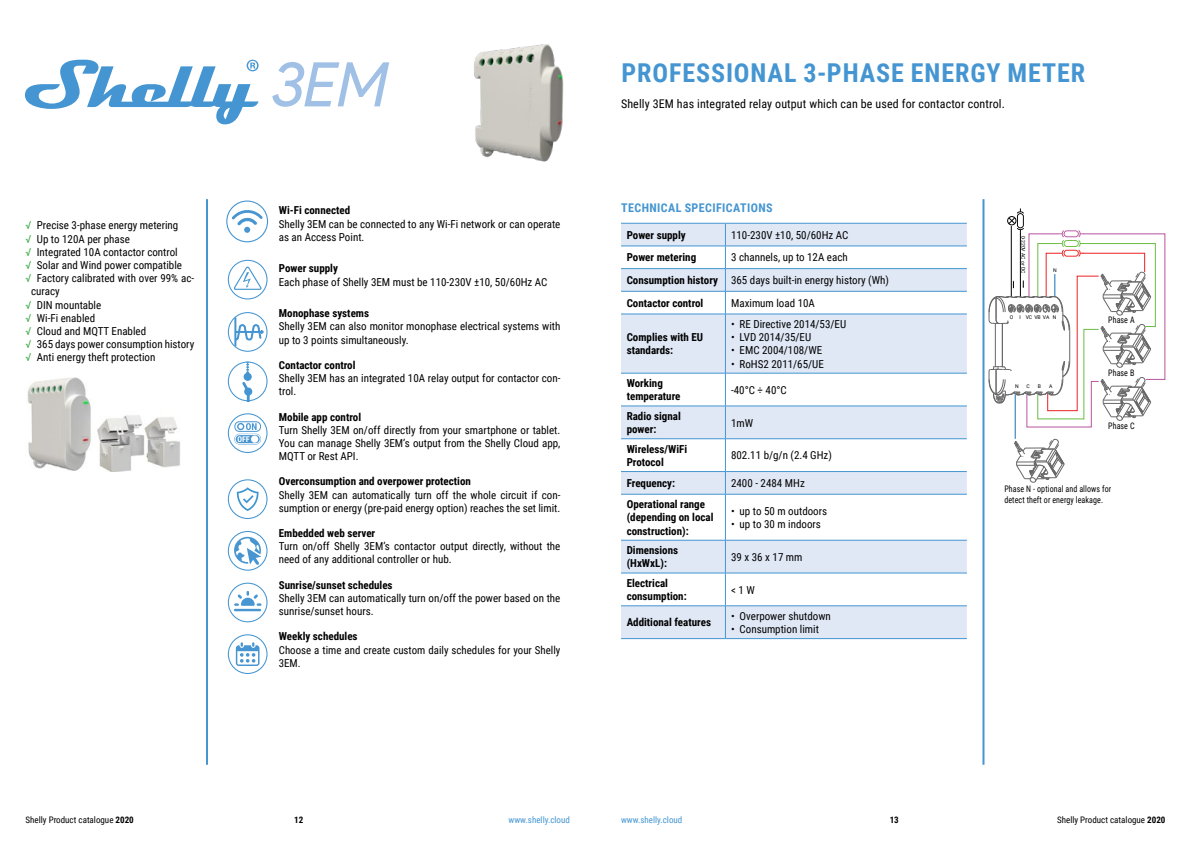
<style>
.page{position:relative;width:1191px;height:842px;background:#fff}
.page>*{position:absolute;margin:0;border:0;box-sizing:border-box;transform-origin:0 0}
.t1{font:700 26px "Roboto Condensed";letter-spacing:.035em;color:#4495d1}
.t2{font:12px "Roboto Condensed";letter-spacing:.01em;color:#000}
.t3{font:700 12px "Roboto Condensed";letter-spacing:.035em;color:#4495d1}
.t4{font:11px/13.2px "Roboto Condensed";color:#000}
.t5{font:700 11px/13.2px "Roboto Condensed";color:#000}
.t6{font:9px/10.8px "Roboto Condensed";letter-spacing:.01em;color:#000;scale:.89 1}
.t7{font:9px "Roboto Condensed";letter-spacing:.01em;color:#000}
.t8{font:9px "Roboto Condensed";color:#4495d1}
.t9{font:700 9px "Roboto Condensed";color:#000}
.t10{font:5.1px "Roboto";color:#000}
.s1{color:#41ad49}
.s2{font-weight:700}
</style>
<div class="page">
<hr style="left:206px;top:199px;width:2px;height:566px;background:#4495d1">
<hr style="left:982px;top:199px;width:2px;height:566px;background:#4495d1">
<img style="left:27px;top:377px;width:153px;height:94px">
<svg style="left:25px;top:60px;width:233px;height:64px"></svg>
<svg style="left:272px;top:62px;width:117px;height:45px"></svg>
<svg style="left:226px;top:201px;width:42px;height:41px"></svg>
<svg style="left:228px;top:260px;width:39px;height:39px"></svg>
<svg style="left:228px;top:312px;width:39px;height:40px"></svg>
<svg style="left:228px;top:362px;width:39px;height:39px"></svg>
<div style="left:245px;top:388px;width:7px;height:7px;background:#4495d1;border-radius:50%"></div>
<div style="left:244px;top:387px;width:8px;height:9px;border:1px solid #4495d1;border-radius:50%"></div>
<svg style="left:228px;top:413px;width:39px;height:40px"></svg>
<svg style="left:228px;top:479px;width:39px;height:40px"></svg>
<svg style="left:228px;top:531px;width:39px;height:40px"></svg>
<svg style="left:228px;top:583px;width:39px;height:39px"></svg>
<svg style="left:228px;top:634px;width:39px;height:40px"></svg>
<svg style="left:621px;top:315px;width:346px;height:323px;fill:#e0e8f6"></svg>
<hr style="left:621px;top:314px;width:104px;height:1px;background:#4495d1">
<hr style="left:725px;top:314px;width:242px;height:1px;background:#4495d1">
<hr style="left:621px;top:373px;width:104px;height:1px;background:#4495d1">
<hr style="left:725px;top:373px;width:242px;height:1px;background:#4495d1">
<hr style="left:621px;top:406px;width:104px;height:1px;background:#4495d1">
<hr style="left:725px;top:406px;width:242px;height:1px;background:#4495d1">
<hr style="left:621px;top:438px;width:104px;height:1px;background:#4495d1">
<hr style="left:725px;top:438px;width:242px;height:1px;background:#4495d1">
<hr style="left:621px;top:471px;width:104px;height:1px;background:#4495d1">
<hr style="left:725px;top:471px;width:242px;height:1px;background:#4495d1">
<hr style="left:621px;top:494px;width:104px;height:1px;background:#4495d1">
<hr style="left:725px;top:494px;width:242px;height:1px;background:#4495d1">
<hr style="left:621px;top:540px;width:104px;height:1px;background:#4495d1">
<hr style="left:725px;top:540px;width:242px;height:1px;background:#4495d1">
<hr style="left:621px;top:573px;width:104px;height:1px;background:#4495d1">
<hr style="left:725px;top:573px;width:242px;height:1px;background:#4495d1">
<hr style="left:621px;top:605px;width:104px;height:1px;background:#4495d1">
<hr style="left:725px;top:605px;width:242px;height:1px;background:#4495d1">
<hr style="left:621px;top:638px;width:104px;height:1px;background:#4495d1">
<hr style="left:725px;top:638px;width:242px;height:1px;background:#4495d1">
<svg style="left:621px;top:223px;width:346px;height:91px"></svg>
<hr style="left:725px;top:314px;width:1px;height:59px;background:#4495d1">
<hr style="left:725px;top:373px;width:1px;height:33px;background:#4495d1">
<hr style="left:725px;top:406px;width:1px;height:32px;background:#4495d1">
<hr style="left:725px;top:439px;width:1px;height:32px;background:#4495d1">
<svg style="left:725px;top:472px;width:1px;height:22px"></svg>
<hr style="left:725px;top:494px;width:1px;height:46px;background:#4495d1">
<hr style="left:725px;top:540px;width:1px;height:33px;background:#4495d1">
<hr style="left:725px;top:573px;width:1px;height:32px;background:#4495d1">
<hr style="left:725px;top:606px;width:1px;height:32px;background:#4495d1">
<img style="left:474px;top:44px;width:90px;height:118px">
<svg style="left:1014px;top:439px;width:51px;height:44px"></svg>
<hr style="left:1015px;top:395px;width:1px;height:44px;background:#1072ba">
<svg style="left:988px;top:208px;width:177px;height:219px"></svg>
<p class="t4" style="left:26px;top:218px;width:154px"><span class="s1">√</span> Precise 3-phase energy metering</p>
<p class="t4" style="left:26px;top:232px;width:106px"><span class="s1">√</span> Up to 120A per phase</p>
<p class="t4" style="left:26px;top:245px;width:154px"><span class="s1">√</span> Integrated 10A contactor control</p>
<p class="t4" style="left:26px;top:258px;width:158px"><span class="s1">√</span> Solar and Wind power compatible</p>
<p class="t4" style="left:26px;top:271px;width:170px"><span class="s1">√</span> Factory calibrated with over 99% ac-</p>
<p class="t4" style="left:31px;top:284px;width:30px">curacy</p>
<p class="t4" style="left:26px;top:298px;width:77px"><span class="s1">√</span> DIN mountable</p>
<p class="t4" style="left:26px;top:311px;width:71px"><span class="s1">√</span> Wi-Fi enabled</p>
<p class="t4" style="left:26px;top:324px;width:122px"><span class="s1">√</span> Cloud and MQTT Enabled</p>
<p class="t4" style="left:26px;top:337px;width:170px"><span class="s1">√</span> 365 days power consumption history</p>
<p class="t4" style="left:26px;top:350px;width:131px"><span class="s1">√</span> Anti energy theft protection</p>
<p class="t5" style="left:279px;top:204px;width:73px">Wi-Fi connected</p>
<p class="t4" style="left:279px;top:217px;width:283px">Shelly 3EM can be connected to any Wi-Fi network or can operate as an Access Point.</p>
<p class="t5" style="left:279px;top:261px;width:61px">Power supply</p>
<p class="t4" style="left:279px;top:275px;width:270px">Each phase of Shelly 3EM must be 110-230V ±10, 50/60Hz AC</p>
<p class="t5" style="left:279px;top:306px;width:92px">Monophase systems</p>
<p class="t4" style="left:279px;top:319px;width:283px">Shelly 3ЕМ can also monitor monophase electrical systems with up to 3 points simultaneously.</p>
<p class="t5" style="left:279px;top:358px;width:78px">Contactor control</p>
<p class="t4" style="left:279px;top:371px;width:283px">Shelly 3EM has an integrated 10A relay output for contactor con&shy;trol.</p>
<p class="t5" style="left:279px;top:410px;width:84px">Mobile app control</p>
<p class="t4" style="left:279px;top:423px;width:283px;text-align:justify">Turn Shelly 3EM on/off directly from your smartphone or tablet.<br>You can manage Shelly 3EM’s output from the Shelly Cloud app, MQTT or Rest API.</p>
<p class="t5" style="left:279px;top:474px;width:194px">Overconsumption and overpower protection</p>
<p class="t4" style="left:279px;top:488px;width:283px">Shelly 3EM can automatically turn off the whole circuit if con&shy;sumption or energy (pre-paid energy option) reaches the set limit.</p>
<p class="t5" style="left:279px;top:526px;width:98px">Embedded web server</p>
<p class="t4" style="left:279px;top:539px;width:283px">Turn on/off Shelly 3EM’s contactor output directly, without the need of any additional controller or hub.</p>
<p class="t5" style="left:279px;top:578px;width:115px">Sunrise/sunset schedules</p>
<p class="t4" style="left:279px;top:591px;width:283px">Shelly 3EM can automatically turn on/off the power based on the sunrise/sunset hours.</p>
<p class="t5" style="left:279px;top:629px;width:80px">Weekly schedules</p>
<p class="t4" style="left:279px;top:643px;width:283px">Choose a time and create custom daily schedules for your Shelly<br>3EM.</p>
<h1 class="t1" style="left:621px;top:54px;width:465px">PROFESSIONAL 3-PHASE ENERGY METER</h1>
<p class="t2" style="left:621px;top:95px;width:385px">Shelly 3EM has integrated relay output which can be used for contactor control.</p>
<p class="t3" style="left:621px;top:199px;width:153px">TECHNICAL SPECIFICATIONS</p>
<p class="t5" style="left:626px;top:228px;width:61px">Power supply</p>
<p class="t4" style="left:731px;top:228px;width:119px">110-230V ±10, 50/60Hz AC</p>
<p class="t5" style="left:626px;top:250px;width:71px">Power metering</p>
<p class="t4" style="left:626px;top:246px;width:264px;line-height:22.7px;text-indent:104px">3 channels, up to 12A each<br><span class="s2">Consumption history</span> 365 days built-in energy history (Wh)<br><span class="s2">Contactor control</span></p>
<p class="t4" style="left:731px;top:296px;width:85px">Maximum load 10A</p>
<p class="t5" style="left:626px;top:330px;width:78px">Complies with EU standards:</p>
<p class="t4" style="left:731px;top:317px;width:117px">• RE Directive 2014/53/EU</p>
<p class="t4" style="left:731px;top:330px;width:82px">• LVD 2014/35/EU</p>
<p class="t4" style="left:731px;top:343px;width:93px">• EMC 2004/108/WE</p>
<p class="t4" style="left:731px;top:357px;width:94px">• RoHS2 2011/65/UE</p>
<p class="t5" style="left:626px;top:376px;width:55px">Working temperature</p>
<p class="t4" style="left:731px;top:383px;width:57px">-40°C ÷ 40°C</p>
<p class="t5" style="left:626px;top:409px;width:56px">Radio signal power:</p>
<p class="t4" style="left:731px;top:416px;width:24px">1mW</p>
<p class="t5" style="left:626px;top:442px;width:62px">Wireless/WiFi<br>Protocol</p>
<p class="t4" style="left:731px;top:448px;width:102px">802.11 b/g/n (2.4 GHz)</p>
<p class="t5" style="left:626px;top:476px;width:50px">Frequency:</p>
<p class="t4" style="left:731px;top:476px;width:75px">2400 - 2484 MHz</p>
<p class="t5" style="left:626px;top:497px;width:88px">Operational range (depending on local construction):</p>
<p class="t4" style="left:731px;top:504px;width:98px">• up to 50 m outdoors</p>
<p class="t4" style="left:731px;top:517px;width:91px">• up to 30 m indoors</p>
<p class="t5" style="left:626px;top:543px;width:53px">Dimensions (HxWxL):</p>
<p class="t4" style="left:731px;top:550px;width:73px">39 x 36 x 17 mm</p>
<p class="t5" style="left:626px;top:576px;width:62px">Electrical consumption:</p>
<p class="t4" style="left:731px;top:583px;width:25px">&lt; 1 W</p>
<p class="t5" style="left:626px;top:615px;width:86px">Additional features</p>
<p class="t4" style="left:731px;top:609px;width:101px">• Overpower shutdown</p>
<p class="t4" style="left:731px;top:622px;width:89px">• Consumption limit</p>
<p class="t10" style="left:1026px;top:235px;width:39px;rotate:90deg">0-220V AC or DC</p>
<p class="t10" style="left:1053px;top:267px;width:5px">N</p>
<p class="t10" style="left:1010px;top:313px;width:41px">O I VCVBVA</p>
<p class="t10" style="left:1053px;top:313px;width:5px">N</p>
<p class="t10" style="left:1015px;top:383px;width:5px">N</p>
<p class="t10" style="left:1026px;top:383px;width:5px">C</p>
<p class="t10" style="left:1037px;top:383px;width:5px">B</p>
<p class="t10" style="left:1049px;top:383px;width:5px">A</p>
<p class="t6" style="left:1108px;top:314px;width:31px">Phase A</p>
<p class="t6" style="left:1108px;top:367px;width:31px">Phase B</p>
<p class="t6" style="left:1108px;top:420px;width:31px">Phase C</p>
<p class="t6" style="left:1004px;top:483px;width:122px">Phase N - optional and allows for detect theft or energy leakage.</p>
<p class="t7" style="left:26px;top:813px;width:110px">Shelly Product catalogue <span class="s2">2020</span></p>
<p class="t9" style="left:294px;top:813px;width:11px">12</p>
<p class="t8" style="left:508px;top:813px;width:63px">www.shelly.cloud</p>
<p class="t8" style="left:621px;top:813px;width:63px">www.shelly.cloud</p>
<p class="t9" style="left:889px;top:813px;width:11px">13</p>
<p class="t7" style="left:1057px;top:813px;width:110px">Shelly Product catalogue <span class="s2">2020</span></p>
</div>
